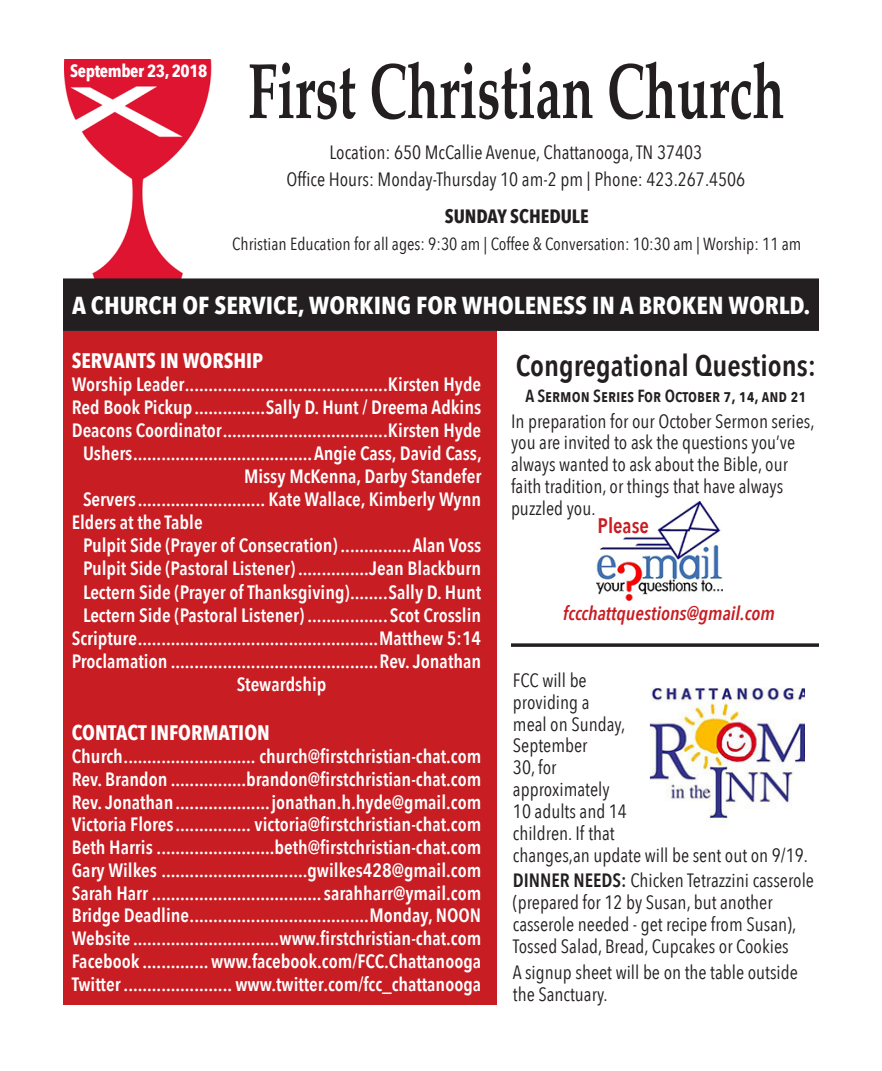
<style>
.page{position:relative;width:882px;height:1071px;background:#fff}
.page>*{position:absolute;margin:0;border:0;box-sizing:border-box;transform-origin:0 0}
.t1{font:700 78.75px "Palatino";color:#231f20;scale:.67 1}
.text_11{font:600 29.75px "Avenir Next Condensed";color:#231f20}
.t2{font:700 24.5px "Avenir Next Condensed";color:#fff;scale:1.05 1}
.t3{font:700 21px "Avenir Next Condensed";color:#fff}
.text_11-2{font:600 21px "Avenir Next Condensed";color:#c71d23}
.t4{font:600 19.25px "Avenir Next Condensed";color:#fff}
.text_11-3{font:19.25px/21.9px "Avenir Next Condensed";color:#231f20}
.text_11-4{font:italic 600 19.25px "Avenir Next Condensed";color:#c71d23}
.t5{font:700 19.25px "Avenir Next Condensed";color:#231f20}
.t6{font:17.5px "Avenir Next Condensed";color:#231f20}
.text_11-5{font:600 17.5px "Avenir Next Condensed";color:#231f20}
.t7{font:700 17.5px "Avenir Next Condensed";letter-spacing:-.02em;color:#fff}
.s1{font-weight:600}
</style>
<div class="page">
<div style="left:63px;top:331px;width:433px;height:673px;background:#c71d23"></div>
<img style="left:65px;top:59px;width:147px;height:219px">
<div style="left:63px;top:278px;width:756px;height:53px;background:#231f20"></div>
<img style="left:649px;top:687px;width:155px;height:135px">
<img style="left:597px;top:502px;width:126px;height:98px">
<svg style="left:511px;top:643px;width:308px;height:4px"></svg>
<p class="t7" style="left:70px;top:60px;width:139px">September 23, 2018</p>
<p class="t1" style="left:248px;top:24px;width:802px">First Christian Church</p>
<p class="text_11-3" style="left:330px;top:141px;width:374px">Location: 650 McCallie Avenue, Chattanooga, TN 37403</p>
<p class="text_11-3" style="left:286px;top:167px;width:460px">Office Hours: Monday-Thursday 10 am-2 pm | Phone: 423.267.4506</p>
<p class="t5" style="left:445px;top:205px;width:145px">SUNDAY SCHEDULE</p>
<p class="t6" style="left:232px;top:229px;width:571px">Christian Education for all ages: 9:30 am | Coffee &amp; Conversation: 10:30 am | Worship: 11 am</p>
<p class="t2" style="left:72px;top:291px;width:705px">A CHURCH OF SERVICE, WORKING FOR WHOLENESS IN A BROKEN WORLD.</p>
<p class="t3" style="left:72px;top:347px;width:193px">SERVANTS IN WORSHIP</p>
<p class="t4" style="left:72px;top:367px;width:411px">Worship Leader...........................................Kirsten Hyde</p>
<p class="t4" style="left:72px;top:390px;width:411px">Red Book Pickup...............Sally D. Hunt / Dreema Adkins</p>
<p class="t4" style="left:72px;top:413px;width:411px">Deacons Coordinator...................................Kirsten Hyde</p>
<p class="t4" style="left:83px;top:437px;width:400px">Ushers......................................Angie Cass, David Cass,</p>
<p class="t4" style="left:244px;top:460px;width:239px">Missy McKenna, Darby Standefer</p>
<p class="t4" style="left:83px;top:483px;width:400px">Servers........................... Kate Wallace, Kimberly Wynn</p>
<p class="t4" style="left:72px;top:506px;width:132px">Elders at the Table</p>
<p class="t4" style="left:83px;top:529px;width:400px">Pulpit Side (Prayer of Consecration) ...............Alan Voss</p>
<p class="t4" style="left:83px;top:552px;width:400px">Pulpit Side (Pastoral Listener) ...............Jean Blackburn</p>
<p class="t4" style="left:83px;top:575px;width:400px">Lectern Side (Prayer of Thanksgiving)........Sally D. Hunt</p>
<p class="t4" style="left:83px;top:598px;width:400px">Lectern Side (Pastoral Listener) .................Scot Crosslin</p>
<p class="t4" style="left:72px;top:621px;width:411px">Scripture...................................................Matthew 5:14</p>
<p class="t4" style="left:72px;top:644px;width:411px">Proclamation ............................................Rev. Jonathan</p>
<p class="t4" style="left:237px;top:668px;width:91px">Stewardship</p>
<p class="t3" style="left:72px;top:720px;width:200px">CONTACT INFORMATION</p>
<p class="t4" style="left:72px;top:740px;width:411px">Church............................ church@firstchristian-chat.com</p>
<p class="t4" style="left:72px;top:763px;width:411px">Rev. Brandon ................brandon@firstchristian-chat.com</p>
<p class="t4" style="left:72px;top:785px;width:411px">Rev. Jonathan....................jonathan.h.hyde@gmail.com</p>
<p class="t4" style="left:72px;top:808px;width:411px">Victoria Flores................ victoria@firstchristian-chat.com</p>
<p class="t4" style="left:72px;top:831px;width:411px">Beth Harris .........................beth@firstchristian-chat.com</p>
<p class="t4" style="left:72px;top:854px;width:411px">Gary Wilkes ...............................gwilkes428@gmail.com</p>
<p class="t4" style="left:72px;top:876px;width:411px">Sarah Harr ....................................sarahharr@ymail.com</p>
<p class="t4" style="left:72px;top:899px;width:411px">Bridge Deadline......................................Monday, NOON</p>
<p class="t4" style="left:72px;top:922px;width:411px">Website ...............................www.firstchristian-chat.com</p>
<p class="t4" style="left:72px;top:945px;width:411px">Facebook ..............www.facebook.com/FCC.Chattanooga</p>
<p class="t4" style="left:72px;top:967px;width:411px">Twitter ....................... www.twitter.com/fcc_chattanooga</p>
<p class="text_11" style="left:516px;top:340px;width:302px">Congregational Questions:</p>
<p class="text_11-5" style="left:525px;top:381px;width:282px">A Sermon Series For October 7, 14, and 21</p>
<p class="text_11-3" style="left:511px;top:409px;width:305px">In preparation for our October Sermon series, you are invited to ask the questions you’ve always wanted to ask about the Bible, our faith tradition, or things that have always puzzled you.</p>
<p class="text_11-2" style="left:598px;top:508px;width:53px">Please</p>
<p class="text_11-4" style="left:563px;top:602px;width:213px">fccchattquestions@gmail.com</p>
<p class="text_11-3" style="left:513px;top:668px;width:297px">FCC will be<br>providing a<br>meal on Sunday,<br>September<br>30, for<br>approximately<br>10 adults and 14<br>children. If that<br>changes,an update will be sent out on 9/19.</p>
<p class="text_11-3" style="left:513px;top:869px;width:303px"><span class="s1">DINNER NEEDS:</span> Chicken Tetrazzini casserole (prepared for 12 by Susan, but another casserole needed - get recipe from Susan), Tossed Salad, Bread, Cupcakes or Cookies</p>
<p class="text_11-3" style="left:513px;top:960px;width:287px">A signup sheet will be on the table outside the Sanctuary.</p>
</div>
